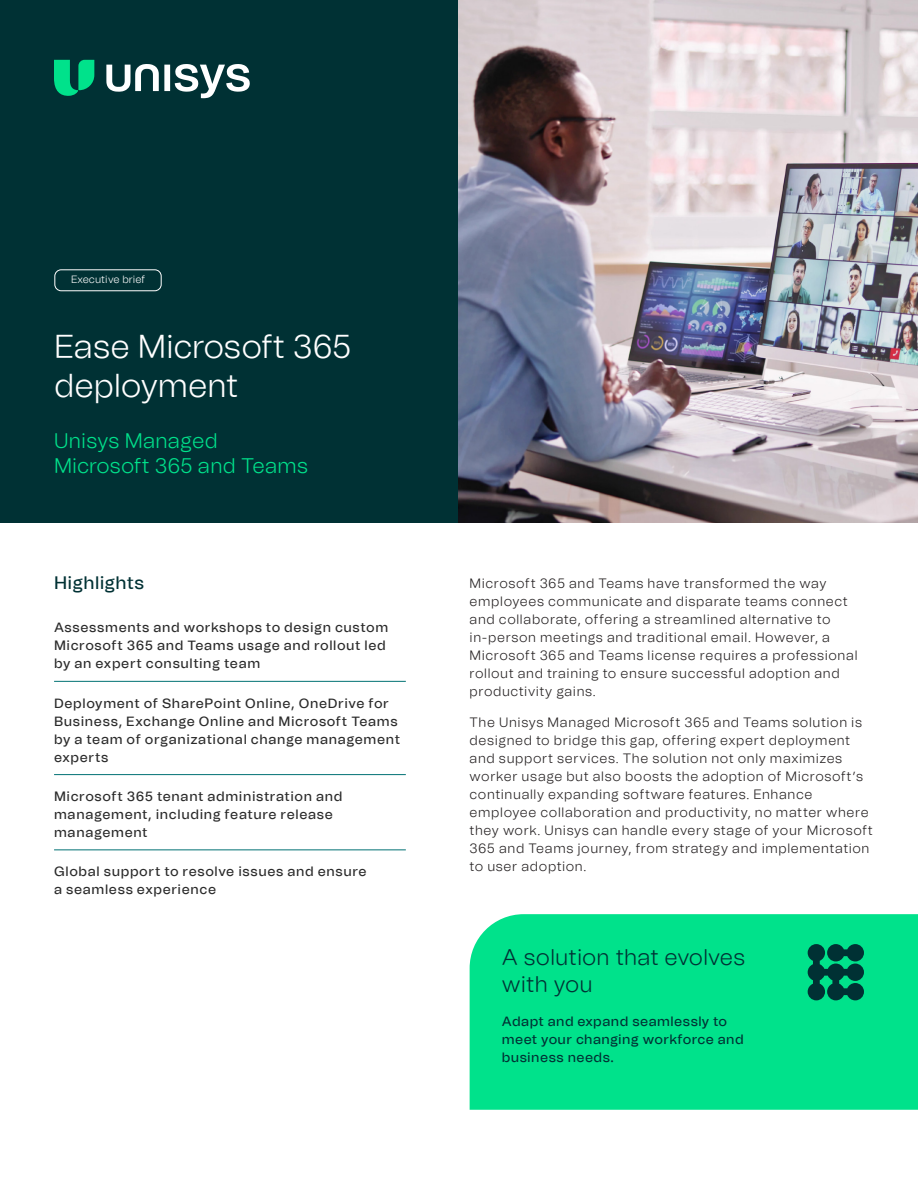
<style>
.page{position:relative;width:918px;height:1188px;background:#fff}
.page>*{position:absolute;margin:0;border:0;box-sizing:border-box;transform-origin:0 0}
.t1{font:300 33px/39px "Tomato Grotesk";color:#fff}
.Call_out_Headline{font:300 22.5px "Tomato Grotesk";letter-spacing:.01em;color:#003134}
.SubTitle{font:300 21px/25.2px "Tomato Grotesk";letter-spacing:.01em;color:#00e28b}
.Highlights{font:500 18px "Tomato Grotesk";letter-spacing:.015em;color:#003134}
.Body_Text{font:300 13.5px/18px "Tomato Grotesk";letter-spacing:.045em;color:#231f20}
.Bullet_-_Highlights{font:500 13.5px/18px "Tomato Grotesk";letter-spacing:.045em;color:#2a2a2a}
.Call_out{font:500 13.5px/18px "Tomato Grotesk";letter-spacing:.03em;color:#003134}
.Asset_Type{font:300 10.5px "Tomato Grotesk";letter-spacing:.01em;color:#fff}
</style>
<div class="page">
<hr style="left:54px;top:681px;width:352px;height:1px;background:#007173">
<hr style="left:54px;top:774px;width:352px;height:1px;background:#007173">
<hr style="left:54px;top:850px;width:352px;height:1px;background:#007173">
<div style="left:470px;top:914px;width:448px;height:196px;background:#00e28b"></div>
<img style="left:458px;top:0;width:460px;height:523px">
<div style="left:0;top:0;width:458px;height:523px;background:#003134"></div>
<svg style="left:54px;top:60px;width:40px;height:36px"></svg>
<svg style="left:106px;top:64px;width:144px;height:34px"></svg>
<div style="left:54px;top:269px;width:108px;height:22px;border:1px solid #fff;border-radius:6px"></div>
<svg style="left:808px;top:944px;width:56px;height:56px;background:#00634c"></svg>
<p class="Asset_Type" style="left:71px;top:272px;width:75px">Executive brief</p>
<p class="t1" style="left:54px;top:327px;width:299px">Ease Microsoft 365 deployment</p>
<p class="SubTitle" style="left:54px;top:428px;width:255px">Unisys Managed<br>Microsoft 365 and Teams</p>
<p class="Highlights" style="left:54px;top:570px;width:92px">Highlights</p>
<p class="Bullet_-_Highlights" style="left:54px;top:618px;width:336px">Assessments and workshops to design custom<br>Microsoft 365 and Teams usage and rollout led by an expert consulting team</p>
<p class="Bullet_-_Highlights" style="left:54px;top:694px;width:348px">Deployment of SharePoint Online, OneDrive for Business, Exchange Online and Microsoft Teams by a team of organizational change management experts</p>
<p class="Bullet_-_Highlights" style="left:54px;top:787px;width:290px">Microsoft 365 tenant administration and management, including feature release management</p>
<p class="Bullet_-_Highlights" style="left:54px;top:862px;width:314px">Global support to resolve issues and ensure a seamless experience</p>
<p class="Body_Text" style="left:470px;top:574px;width:389px">Microsoft 365 and Teams have transformed the way employees communicate and disparate teams connect and collaborate, offering a streamlined alternative to in-person meetings and traditional email. However, a Microsoft 365 and Teams license requires a professional rollout and training to ensure successful adoption and productivity gains.</p>
<p class="Body_Text" style="left:470px;top:713px;width:405px">The Unisys Managed Microsoft 365 and Teams solution is designed to bridge this gap, offering expert deployment and support services. The solution not only maximizes worker usage but also boosts the adoption of Microsoft’s continually expanding software features. Enhance employee collaboration and productivity, no matter where they work. Unisys can handle every stage of your Microsoft 365 and Teams journey, from strategy and implementation to user adoption.</p>
<p class="Call_out_Headline" style="left:502px;top:942px;width:245px">A solution that evolves</p>
<p class="Call_out_Headline" style="left:502px;top:969px;width:92px">with you</p>
<p class="Call_out" style="left:502px;top:1012px;width:243px">Adapt and expand seamlessly to meet your changing workforce and business needs.</p>
</div>
